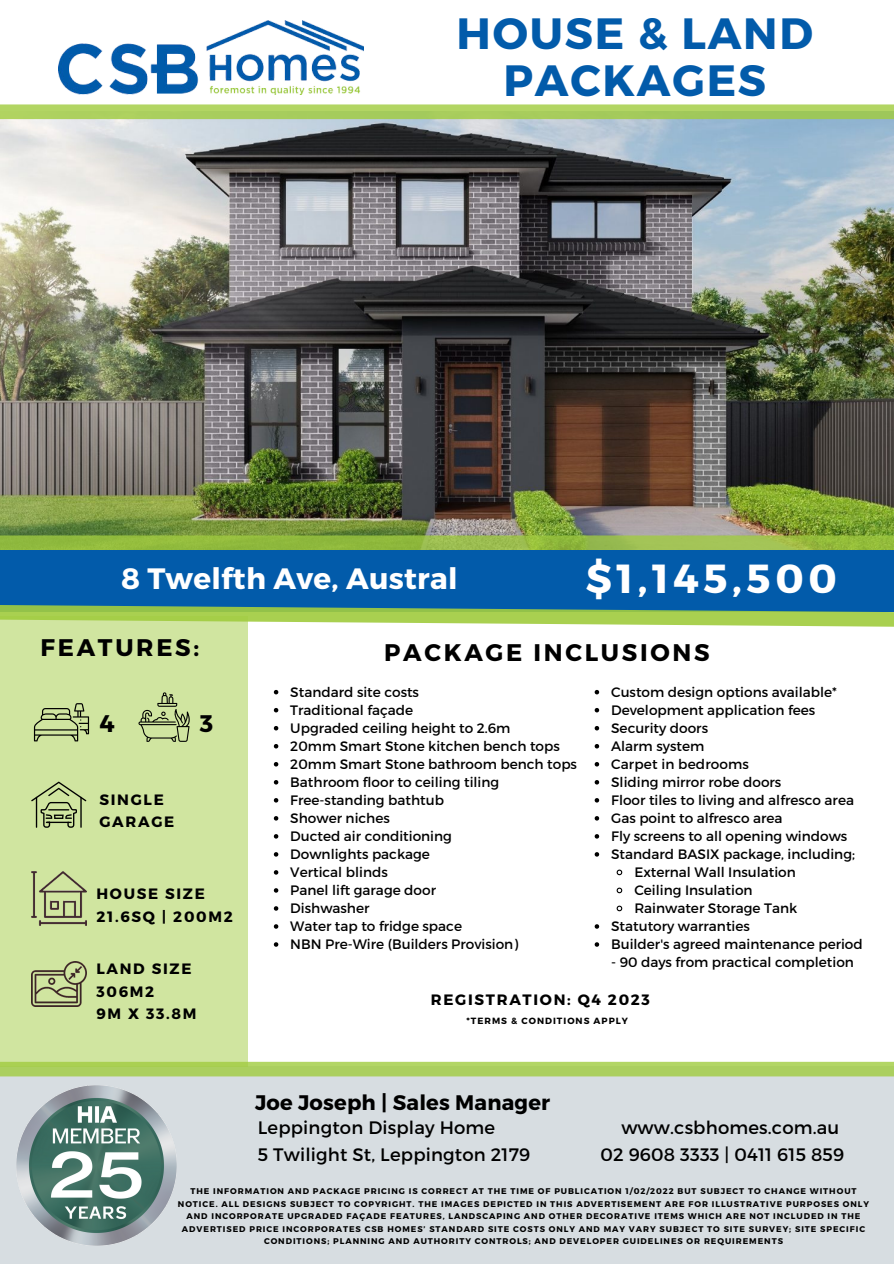
<style>
.page{position:relative;width:894px;height:1264px;background:#fff}
.page>*{position:absolute;margin:0;border:0;box-sizing:border-box;transform-origin:0 0}
.t1{font:700 43.8px/47px "Montserrat";letter-spacing:.04em;color:#025baa;text-align:center}
.t2{font:700 40.5px "Montserrat";letter-spacing:.115em;color:#fff}
.t3{font:700 29.4px "Montserrat";letter-spacing:.01em;color:#fff}
.t4{font:700 24px "Montserrat";letter-spacing:.115em;color:#000}
.t5{font:700 21px "Montserrat";letter-spacing:.01em;color:#000}
.t6{font:18px "Montserrat";letter-spacing:.01em;color:#000}
.t7{font:700 15px "Montserrat";letter-spacing:.115em;color:#000}
.t8{font:13.65px "Montserrat";color:#000}
.t9{font:700 9px "Montserrat";letter-spacing:.115em;color:#000}
.t10{font:700 8.25px/12.5px "Montserrat";letter-spacing:.115em;color:#000;text-align:center}
</style>
<div class="page">
<img style="left:0;top:119px;width:893px;height:416px">
<div style="left:0;top:1065px;width:893px;height:198px;background:#d7dde1"></div>
<div style="left:0;top:616px;width:248px;height:450px;background:#d0e5a0"></div>
<svg style="left:34px;top:703px;width:55px;height:38px"></svg>
<svg style="left:138px;top:692px;width:52px;height:49px"></svg>
<svg style="left:31px;top:781px;width:55px;height:46px"></svg>
<img style="left:31px;top:871px;width:55px;height:54px">
<img style="left:31px;top:961px;width:55px;height:45px">
<img style="left:17px;top:1085px;width:160px;height:160px">
<img style="left:58px;top:21px;width:305px;height:73px">
<svg style="left:0;top:535px;width:893px;height:15px;background:#95ba45"></svg>
<div style="left:0;top:550px;width:893px;height:62px;background:#025baa"></div>
<svg style="left:0;top:605px;width:893px;height:22px"></svg>
<svg style="left:0;top:104px;width:893px;height:15px;background:#add164"></svg>
<svg style="left:0;top:1061px;width:893px;height:15px;background:#b0d266"></svg>
<svg style="left:594px;top:690px;width:5px;height:4px"></svg>
<svg style="left:594px;top:708px;width:5px;height:4px"></svg>
<svg style="left:594px;top:726px;width:5px;height:4px"></svg>
<svg style="left:594px;top:744px;width:5px;height:4px"></svg>
<svg style="left:594px;top:762px;width:5px;height:4px"></svg>
<svg style="left:594px;top:780px;width:5px;height:4px"></svg>
<svg style="left:594px;top:798px;width:5px;height:4px"></svg>
<svg style="left:594px;top:816px;width:5px;height:4px"></svg>
<svg style="left:594px;top:834px;width:5px;height:4px"></svg>
<svg style="left:594px;top:852px;width:5px;height:4px"></svg>
<svg style="left:616px;top:869px;width:7px;height:7px"></svg>
<svg style="left:616px;top:887px;width:7px;height:7px"></svg>
<svg style="left:616px;top:905px;width:7px;height:7px"></svg>
<svg style="left:594px;top:924px;width:5px;height:4px"></svg>
<svg style="left:594px;top:942px;width:5px;height:4px"></svg>
<svg style="left:274px;top:690px;width:4px;height:4px"></svg>
<svg style="left:274px;top:708px;width:4px;height:4px"></svg>
<svg style="left:274px;top:726px;width:4px;height:4px"></svg>
<svg style="left:274px;top:744px;width:4px;height:4px"></svg>
<svg style="left:274px;top:762px;width:4px;height:4px"></svg>
<svg style="left:274px;top:780px;width:4px;height:4px"></svg>
<svg style="left:274px;top:798px;width:4px;height:4px"></svg>
<svg style="left:274px;top:816px;width:4px;height:4px"></svg>
<svg style="left:274px;top:834px;width:4px;height:4px"></svg>
<svg style="left:274px;top:852px;width:4px;height:4px"></svg>
<svg style="left:274px;top:870px;width:4px;height:4px"></svg>
<svg style="left:274px;top:888px;width:4px;height:4px"></svg>
<svg style="left:274px;top:906px;width:4px;height:4px"></svg>
<svg style="left:274px;top:924px;width:4px;height:4px"></svg>
<svg style="left:274px;top:942px;width:4px;height:4px"></svg>
<p class="t1" style="left:456px;top:8px;width:358px">HOUSE &amp; LAND<br>PACKAGES</p>
<p class="t3" style="left:121px;top:559px;width:338px">8 Twelfth Ave, Austral</p>
<p class="t2" style="left:585px;top:552px;width:253px">$1,145,500</p>
<p class="t4" style="left:41px;top:632px;width:160px">FEATURES:</p>
<p class="t4" style="left:99px;top:708px;width:17px">4</p>
<p class="t4" style="left:200px;top:708px;width:15px">3</p>
<p class="t7" style="left:99px;top:789px;width:66px">SINGLE</p>
<p class="t7" style="left:99px;top:812px;width:76px">GARAGE</p>
<p class="t7" style="left:96px;top:884px;width:110px">HOUSE SIZE</p>
<p class="t7" style="left:96px;top:906px;width:138px">21.6SQ | 200M2</p>
<p class="t7" style="left:96px;top:959px;width:96px">LAND SIZE</p>
<p class="t7" style="left:96px;top:981px;width:59px">306M2</p>
<p class="t7" style="left:96px;top:1004px;width:101px">9M X 33.8M</p>
<p class="t4" style="left:384px;top:636px;width:327px">PACKAGE INCLUSIONS</p>
<p class="t8" style="left:290px;top:683px;width:130px">Standard site costs</p>
<p class="t8" style="left:290px;top:701px;width:124px">Traditional façade</p>
<p class="t8" style="left:290px;top:719px;width:222px">Upgraded ceiling height to 2.6m</p>
<p class="t8" style="left:290px;top:737px;width:271px">20mm Smart Stone kitchen bench tops</p>
<p class="t8" style="left:290px;top:755px;width:288px">20mm Smart Stone bathroom bench tops</p>
<p class="t8" style="left:290px;top:773px;width:210px">Bathroom floor to ceiling tiling</p>
<p class="t8" style="left:290px;top:791px;width:155px">Free-standing bathtub</p>
<p class="t8" style="left:290px;top:809px;width:101px">Shower niches</p>
<p class="t8" style="left:290px;top:827px;width:163px">Ducted air conditioning</p>
<p class="t8" style="left:290px;top:845px;width:141px">Downlights package</p>
<p class="t8" style="left:290px;top:863px;width:99px">Vertical blinds</p>
<p class="t8" style="left:290px;top:881px;width:147px">Panel lift garage door</p>
<p class="t8" style="left:290px;top:899px;width:81px">Dishwasher</p>
<p class="t8" style="left:290px;top:917px;width:173px">Water tap to fridge space</p>
<p class="t8" style="left:290px;top:935px;width:229px">NBN Pre-Wire (Builders Provision)</p>
<p class="t8" style="left:611px;top:683px;width:227px">Custom design options available*</p>
<p class="t8" style="left:611px;top:701px;width:205px">Development application fees</p>
<p class="t8" style="left:611px;top:719px;width:98px">Security doors</p>
<p class="t8" style="left:611px;top:737px;width:95px">Alarm system</p>
<p class="t8" style="left:611px;top:755px;width:139px">Carpet in bedrooms</p>
<p class="t8" style="left:611px;top:773px;width:172px">Sliding mirror robe doors</p>
<p class="t8" style="left:611px;top:791px;width:244px">Floor tiles to living and alfresco area</p>
<p class="t8" style="left:611px;top:809px;width:173px">Gas point to alfresco area</p>
<p class="t8" style="left:611px;top:827px;width:238px">Fly screens to all opening windows</p>
<p class="t8" style="left:611px;top:845px;width:245px">Standard BASIX package, including;</p>
<p class="t8" style="left:634px;top:863px;width:163px">External Wall Insulation</p>
<p class="t8" style="left:634px;top:881px;width:120px">Ceiling Insulation</p>
<p class="t8" style="left:634px;top:899px;width:164px">Rainwater Storage Tank</p>
<p class="t8" style="left:611px;top:917px;width:140px">Statutory warranties</p>
<p class="t8" style="left:611px;top:935px;width:253px">Builder's agreed maintenance period</p>
<p class="t8" style="left:611px;top:953px;width:244px">- 90 days from practical completion</p>
<p class="t7" style="left:430px;top:990px;width:221px">REGISTRATION: Q4 2023</p>
<p class="t9" style="left:466px;top:1014px;width:163px">*TERMS &amp; CONDITIONS APPLY</p>
<p class="t5" style="left:255px;top:1088px;width:296px">Joe Joseph | Sales Manager</p>
<p class="t6" style="left:258px;top:1115px;width:239px">Leppington Display Home</p>
<p class="t6" style="left:258px;top:1142px;width:274px">5 Twilight St, Leppington 2179</p>
<p class="t6" style="left:621px;top:1116px;width:219px">www.csbhomes.com.au</p>
<p class="t6" style="left:600px;top:1143px;width:245px">02 9608 3333 | 0411 615 859</p>
<p class="t10" style="left:178px;top:1184px;width:692px">THE INFORMATION AND PACKAGE PRICING IS CORRECT AT THE TIME OF PUBLICATION 1/02/2022 BUT SUBJECT TO CHANGE WITHOUT NOTICE. ALL DESIGNS SUBJECT TO COPYRIGHT. THE IMAGES DEPICTED IN THIS ADVERTISEMENT ARE FOR ILLUSTRATIVE PURPOSES ONLY AND INCORPORATE UPGRADED FAÇADE FEATURES, LANDSCAPING AND OTHER DECORATIVE ITEMS WHICH ARE NOT INCLUDED IN THE ADVERTISED PRICE INCORPORATES CSB HOMES’ STANDARD SITE COSTS ONLY AND MAY VARY SUBJECT TO SITE SURVEY; SITE SPECIFIC CONDITIONS; PLANNING AND AUTHORITY CONTROLS; AND DEVELOPER GUIDELINES OR REQUIREMENTS</p>
</div>
